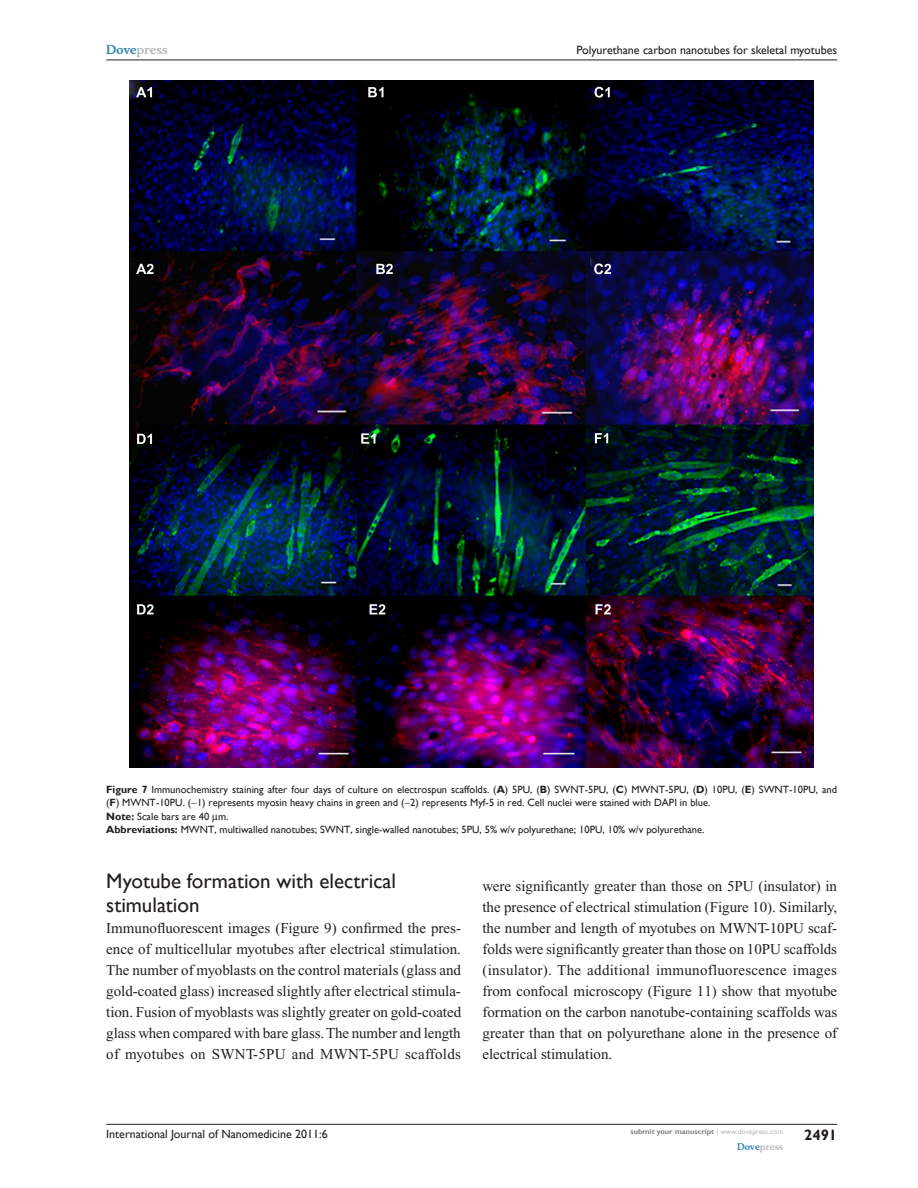
<style>
.page{position:relative;width:918px;height:1188px;background:#fff}
.page>*{position:absolute;margin:0;border:0;box-sizing:border-box;transform-origin:0 0}
.t1{font:21px/24px "Gill Sans";color:#231f20}
.t2{font:15px/21px "Times New Roman";color:#231f20;text-align:justify}
.t3{font:700 15px "Gill Sans";color:#231f20}
.t4{font:12px "Gill Sans";color:#231f20}
.t5{font:700 12px "Musee";color:#b8b9bc}
.t6{font:10.5px/13.5px "Gill Sans";color:#231f20}
.t7{font:700 9px "Musee";color:#b8b9bc}
.t8{font:700 7.5px "Gill Sans";color:#808285}
.s1{color:#3485ae}
.s2{font-weight:700}
.s3{font-weight:400;color:#b8b9bc}
</style>
<div class="page">
<img style="left:130px;top:80px;width:684px;height:688px">
<hr style="left:106px;top:1124px;width:731px;height:1px;background:#231f20">
<hr style="left:106px;top:60px;width:731px;height:1px;background:#231f20">
<p class="t5" style="left:106px;top:43px;width:63px"><span class="s1">Dove</span>press</p>
<p class="t4" style="left:576px;top:43px;width:262px">Polyurethane carbon nanotubes for skeletal myotubes</p>
<p class="t6" style="left:106px;top:783px;width:732px"><span class="s2">Figure 7</span> Immunochemistry staining after four days of culture on electrospun scaffolds. (<span class="s2">A</span>) 5PU, (<span class="s2">B</span>) SWNT-5PU, (<span class="s2">C</span>) MWNT-5PU, (<span class="s2">D</span>) 10PU, (<span class="s2">E</span>) SWNT-10PU, and (<span class="s2">F</span>) MWNT-10PU. ( 1) represents myosin heavy chains in green and ( 2) represents Myf-5 in red. Cell nuclei were stained with DAPI in blue.<br><span class="s2">Note:</span> Scale bars are 40 m.<br><span class="s2">Abbreviations:</span> MWNT, multiwalled nanotubes; SWNT, single-walled nanotubes; 5PU, 5% w/v polyurethane; 10PU, 10% w/v polyurethane.</p>
<h1 class="t1" style="left:106px;top:869px;width:291px">Myotube formation with electrical stimulation</h1>
<p class="t2" style="left:106px;top:917px;width:356px">Immunofluorescent images (Figure 9) confirmed the pres&shy;ence of multicellular myotubes after electrical stimulation.<br>The number of myoblasts on the control materials (glass and gold-coated glass) increased slightly after electrical stimula&shy;tion. Fusion of myoblasts was slightly greater on gold-coated glass when compared with bare glass. The number and length of myotubes on SWNT-5PU and MWNT-5PU scaffolds</p>
<p class="t2" style="left:482px;top:875px;width:356px">were significantly greater than those on 5PU (insulator) in the presence of electrical stimulation (Figure 10). Similarly, the number and length of myotubes on MWNT-10PU scaf&shy;folds were significantly greater than those on 10PU scaffolds (insulator). The additional immunofluorescence images from confocal microscopy (Figure 11) show that myotube formation on the carbon nanotube-containing scaffolds was greater than that on polyurethane alone in the presence of electrical stimulation.</p>
<p class="t4" style="left:106px;top:1127px;width:223px">International Journal of Nanomedicine 2011:6</p>
<p class="t8" style="left:631px;top:1127px;width:154px">submit your manuscript <span class="s3">| www.dovepress.com</span></p>
<p class="t7" style="left:737px;top:1141px;width:48px"><span class="s1">Dove</span>press</p>
<p class="t3" style="left:804px;top:1126px;width:35px">2491</p>
</div>
